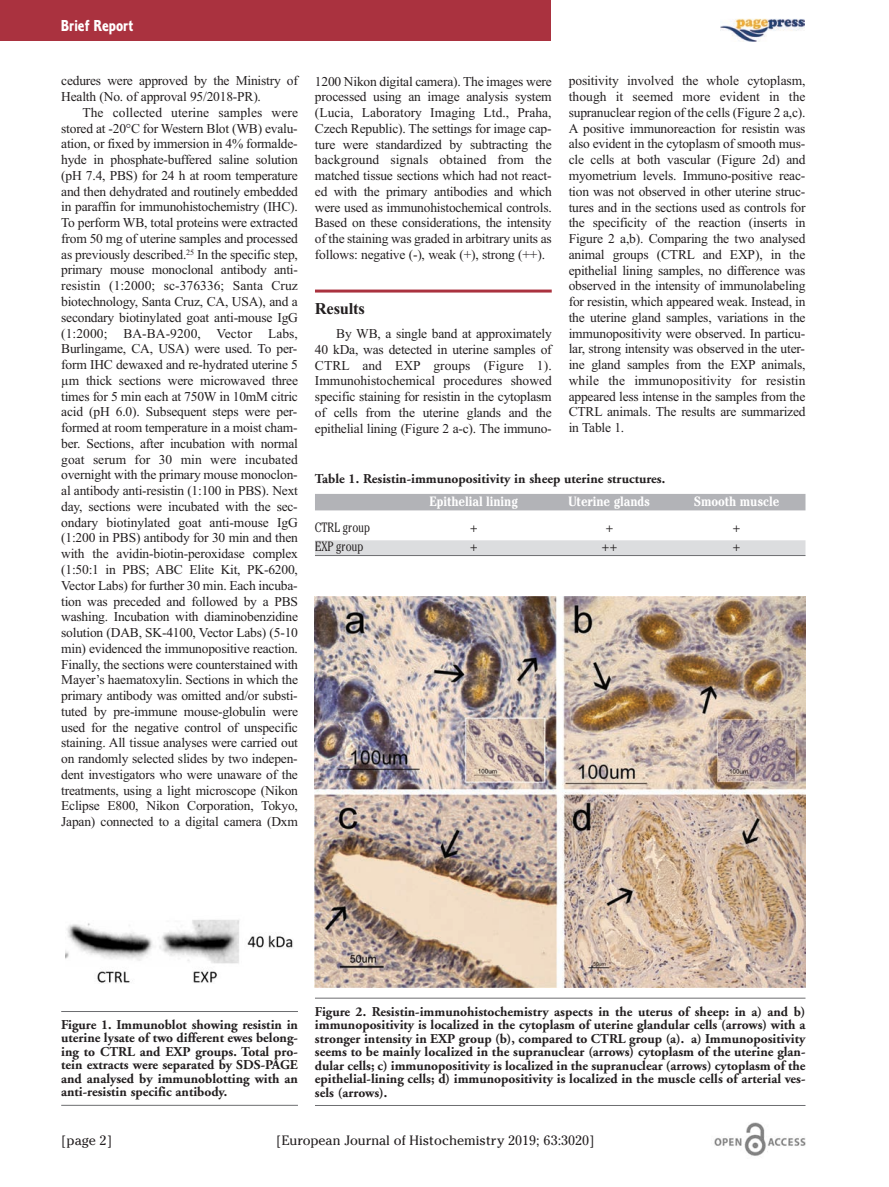
<style>
.page{position:relative;width:889px;height:1187px;background:#fff}
.page>*{position:absolute;margin:0;border:0;box-sizing:border-box;transform-origin:0 0}
.t1{font:16.5px "Corinthian Bold Condensed Plain";color:#fff}
.t2{font:700 16.5px "Times New Roman";letter-spacing:-.015em;color:#231f20}
.t3{font:13.5px/15.8px "Times New Roman";letter-spacing:-.015em;color:#231f20;text-align:justify}
.t4{font:700 13.5px/13.5px "Adobe Garamond";color:#231f20;text-align:justify}
.t5{font:13.5px "Cheltenham";color:#231f20}
.t6{font:700 condensed 13.5px "Cheltenham";letter-spacing:-.01em;color:#fff}
.t7{font:300 condensed 13.5px "Cheltenham";letter-spacing:-.01em;color:#231f20}
</style>
<div class="page">
<div style="left:0;top:0;width:550px;height:41px;background:#aa323f"></div>
<hr style="left:315px;top:289px;width:237px;height:3px;background:#aa323f">
<img style="left:714px;top:1122px;width:92px;height:34px">
<img style="left:720px;top:18px;width:84px;height:24px">
<div style="left:315px;top:494px;width:490px;height:16px;background:#b2b3b7"></div>
<div style="left:315px;top:540px;width:490px;height:15px;background:#dcdddf"></div>
<hr style="left:315px;top:555px;width:490px;height:1px;background:#6c6d70">
<hr style="left:61px;top:1011px;width:237px;height:1px;background:#6c6d70">
<hr style="left:61px;top:1104px;width:237px;height:1px;background:#6c6d70">
<img style="left:65px;top:920px;width:228px;height:63px">
<img style="left:315px;top:596px;width:490px;height:391px">
<hr style="left:315px;top:997px;width:490px;height:1px;background:#6c6d70">
<hr style="left:315px;top:1105px;width:490px;height:1px;background:#6c6d70">
<p class="t1" style="left:61px;top:20px;width:74px">Brief Report</p>
<p class="t3" style="left:61px;top:73px;width:238px">cedures were approved by the Ministry of<br>Health (No. of approval 95/2018-PR).</p>
<p class="t3" style="left:61px;top:104px;width:238px;text-indent:21px">The collected uterine samples were stored at -20°C for Western Blot (WB) evalu&shy;ation, or fixed by immersion in 4% formalde&shy;hyde in phosphate-buffered saline solution (pH 7.4, PBS) for 24 h at room temperature and then dehydrated and routinely embedded in paraffin for immunohistochemistry (IHC).<br>To perform WB, total proteins were extracted from 50 mg of uterine samples and processed as previously described.<sup>25</sup> In the specific step, primary mouse monoclonal antibody anti&shy;resistin (1:2000; sc-376336; Santa Cruz biotechnology, Santa Cruz, CA, USA), and a secondary biotinylated goat anti-mouse IgG (1:2000; BA-BA-9200, Vector Labs, Burlingame, CA, USA) were used. To per&shy;form IHC dewaxed and re-hydrated uterine 5 µm thick sections were microwaved three times for 5 min each at 750W in 10mM citric acid (pH 6.0). Subsequent steps were per&shy;formed at room temperature in a moist cham&shy;ber. Sections, after incubation with normal goat serum for 30 min were incubated overnight with the primary mouse monoclon&shy;al antibody anti-resistin (1:100 in PBS). Next day, sections were incubated with the sec&shy;ondary biotinylated goat anti-mouse IgG (1:200 in PBS) antibody for 30 min and then with the avidin-biotin-peroxidase complex (1:50:1 in PBS; ABC Elite Kit, PK-6200, Vector Labs) for further 30 min. Each incuba&shy;tion was preceded and followed by a PBS washing. Incubation with diaminobenzidine solution (DAB, SK-4100, Vector Labs) (5-10 min) evidenced the immunopositive reaction.<br>Finally, the sections were counterstained with Mayer’s haematoxylin. Sections in which the primary antibody was omitted and/or substi&shy;tuted by pre-immune mouse-globulin were used for the negative control of unspecific staining. All tissue analyses were carried out on randomly selected slides by two indepen&shy;dent investigators who were unaware of the treatments, using a light microscope (Nikon Eclipse E800, Nikon Corporation, Tokyo, Japan) connected to a digital camera (Dxm</p>
<p class="t3" style="left:315px;top:73px;width:238px">1200 Nikon digital camera). The images were processed using an image analysis system (Lucia, Laboratory Imaging Ltd., Praha, Czech Republic). The settings for image cap&shy;ture were standardized by subtracting the background signals obtained from the matched tissue sections which had not react&shy;ed with the primary antibodies and which were used as immunohistochemical controls.<br>Based on these considerations, the intensity of the staining was graded in arbitrary units as follows: negative (-), weak (+), strong (++).</p>
<p class="t2" style="left:315px;top:298px;width:51px">Results</p>
<p class="t3" style="left:315px;top:325px;width:238px;text-indent:21px">By WB, a single band at approximately 40 kDa, was detected in uterine samples of CTRL and EXP groups (Figure 1).<br>Immunohistochemical procedures showed specific staining for resistin in the cytoplasm of cells from the uterine glands and the epithelial lining (Figure 2 a-c). The immuno-</p>
<p class="t3" style="left:569px;top:73px;width:238px">positivity involved the whole cytoplasm, though it seemed more evident in the supranuclear region of the cells (Figure 2 a,c).<br>A positive immunoreaction for resistin was also evident in the cytoplasm of smooth mus&shy;cle cells at both vascular (Figure 2d) and myometrium levels. Immuno-positive reac&shy;tion was not observed in other uterine struc&shy;tures and in the sections used as controls for the specificity of the reaction (inserts in Figure 2 a,b). Comparing the two analysed animal groups (CTRL and EXP), in the epithelial lining samples, no difference was observed in the intensity of immunolabeling for resistin, which appeared weak. Instead, in the uterine gland samples, variations in the immunopositivity were observed. In particu&shy;lar, strong intensity was observed in the uter&shy;ine gland samples from the EXP animals, while the immunopositivity for resistin appeared less intense in the samples from the CTRL animals. The results are summarized in Table 1.</p>
<p class="t4" style="left:315px;top:473px;width:352px">Table 1. Resistin-immunopositivity in sheep uterine structures.</p>
<p class="t6" style="left:429px;top:496px;width:90px">Epithelial lining</p>
<p class="t6" style="left:568px;top:496px;width:83px">Uterine glands</p>
<p class="t6" style="left:694px;top:496px;width:87px">Smooth muscle</p>
<p class="t7" style="left:315px;top:522px;width:57px">CTRL group</p>
<p class="t7" style="left:470px;top:522px;width:10px">+</p>
<p class="t7" style="left:605px;top:522px;width:10px">+</p>
<p class="t7" style="left:732px;top:522px;width:10px">+</p>
<p class="t7" style="left:315px;top:541px;width:50px">EXP group</p>
<p class="t7" style="left:470px;top:541px;width:10px">+</p>
<p class="t7" style="left:601px;top:541px;width:18px">++</p>
<p class="t7" style="left:732px;top:541px;width:10px">+</p>
<p class="t4" style="left:61px;top:1019px;width:238px">Figure 1. Immunoblot showing resistin in uterine lysate of two different ewes belong&shy;ing to CTRL and EXP groups. Total pro&shy;tein extracts were separated by SDS-PAGE and analysed by immunoblotting with an anti-resistin specific antibody.</p>
<p class="t4" style="left:315px;top:1005px;width:492px">Figure 2. Resistin-immunohistochemistry aspects in the uterus of sheep: in a) and b) immunopositivity is localized in the cytoplasm of uterine glandular cells (arrows) with a stronger intensity in EXP group (b), compared to CTRL group (a). a) Immunopositivity seems to be mainly localized in the supranuclear (arrows) cytoplasm of the uterine glan&shy;dular cells; c) immunopositivity is localized in the supranuclear (arrows) cytoplasm of the epithelial-lining cells; d) immunopositivity is localized in the muscle cells of arterial ves&shy;sels (arrows).</p>
<p class="t5" style="left:61px;top:1132px;width:52px">[page 2]</p>
<p class="t5" style="left:276px;top:1132px;width:320px">[European Journal of Histochemistry 2019; 63:3020]</p>
</div>
